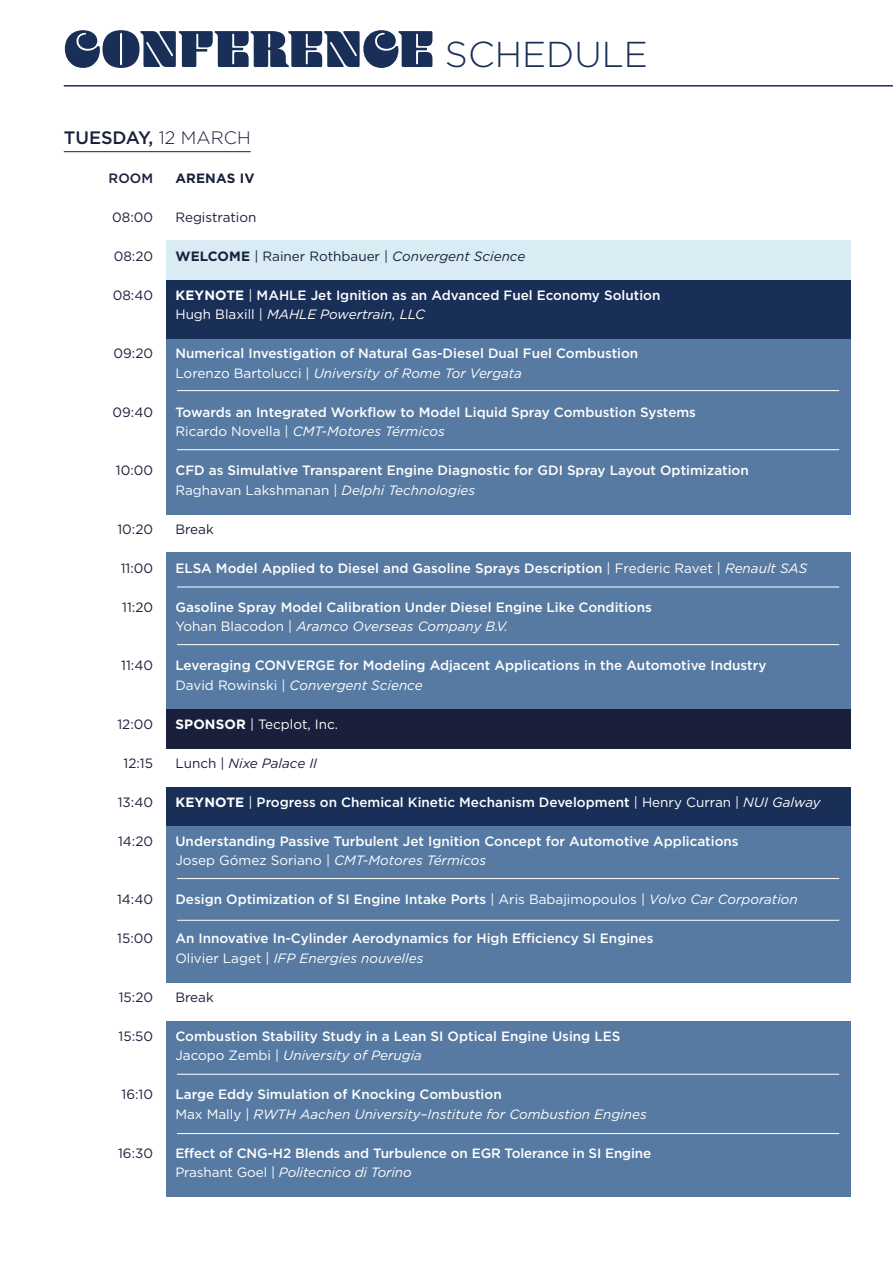
<style>
.page{position:relative;width:893px;height:1263px;background:#fff}
.page>*{position:absolute;margin:0;border:0;box-sizing:border-box;transform-origin:0 0}
.t1{font:900 54px "Blenny";color:#192f58}
.t2{font:500 18px "Gotham";color:#1a203c}
.t3{font:500 13.5px/19.5px "Gotham";color:#fff}
.t4{font:13.5px "Gotham";color:#1a203c}
.t5{font:italic 13.5px/19.5px "Gotham";color:#fff}
.t6{font:13.5px "Gotham";color:#fff}
.t7{font:italic 13.5px "Gotham";color:#1a203c}
.t8{font:700 13.5px "Gotham";letter-spacing:.01em;color:#1a203c}
.t9{font:500 13.5px "Gotham";color:#1a203c}
.s1{font-family:"Gotham";font-weight:300;font-size:36px}
.s2{font-weight:300}
.s3{font-weight:700}
.s4{font-style:italic}
.s5{font-weight:400}
.s6{font-weight:400;font-style:italic}
.s7{font-style:normal}
.s8{font-weight:500;font-style:normal}
</style>
<div class="page">
<div style="left:166px;top:280px;width:684px;height:59px;background:#192f58"></div>
<div style="left:166px;top:787px;width:684px;height:39px;background:#192f58"></div>
<div style="left:166px;top:709px;width:684px;height:39px;background:#1a203c"></div>
<div style="left:166px;top:339px;width:684px;height:175px;background:#577aa3"></div>
<div style="left:166px;top:553px;width:684px;height:156px;background:#577aa3"></div>
<div style="left:166px;top:826px;width:684px;height:156px;background:#577aa3"></div>
<div style="left:166px;top:1021px;width:684px;height:176px;background:#577aa3"></div>
<div style="left:166px;top:241px;width:684px;height:39px;background:#d9ecf3"></div>
<hr style="left:177px;top:390px;width:662px;height:1px;background:#fff">
<hr style="left:177px;top:587px;width:662px;height:1px;background:#fff">
<hr style="left:177px;top:878px;width:662px;height:1px;background:#fff">
<hr style="left:177px;top:920px;width:662px;height:1px;background:#fff">
<hr style="left:177px;top:1074px;width:662px;height:1px;background:#fff">
<hr style="left:177px;top:1133px;width:662px;height:1px;background:#fff">
<hr style="left:177px;top:449px;width:662px;height:1px;background:#fff">
<hr style="left:177px;top:644px;width:662px;height:1px;background:#fff">
<hr style="left:64px;top:151px;width:187px;height:1px;background:#1a203c">
<hr style="left:64px;top:85px;width:829px;height:2px;background:#192f58">
<h1 class="t1" style="left:64px;top:17px;width:586px">CONFERENCE <span class="s1">SCHEDULE</span></h1>
<h2 class="t2" style="left:64px;top:125px;width:189px">TUESDAY, <span class="s2">12 MARCH</span></h2>
<p class="t9" style="left:109px;top:169px;width:46px">ROOM</p>
<p class="t4" style="left:112px;top:208px;width:42px">08:00</p>
<p class="t4" style="left:114px;top:247px;width:41px">08:20</p>
<p class="t4" style="left:113px;top:286px;width:42px">08:40</p>
<p class="t4" style="left:114px;top:345px;width:41px">09:20</p>
<p class="t4" style="left:113px;top:403px;width:42px">09:40</p>
<p class="t4" style="left:116px;top:462px;width:39px">10:00</p>
<p class="t4" style="left:117px;top:520px;width:37px">10:20</p>
<p class="t4" style="left:121px;top:559px;width:34px">11:00</p>
<p class="t4" style="left:122px;top:598px;width:32px">11:20</p>
<p class="t4" style="left:121px;top:657px;width:33px">11:40</p>
<p class="t4" style="left:117px;top:715px;width:37px">12:00</p>
<p class="t4" style="left:124px;top:754px;width:31px">12:15</p>
<p class="t4" style="left:118px;top:793px;width:37px">13:40</p>
<p class="t4" style="left:118px;top:832px;width:37px">14:20</p>
<p class="t4" style="left:117px;top:891px;width:38px">14:40</p>
<p class="t4" style="left:117px;top:930px;width:37px">15:00</p>
<p class="t4" style="left:119px;top:988px;width:36px">15:20</p>
<p class="t4" style="left:119px;top:1027px;width:36px">15:50</p>
<p class="t4" style="left:122px;top:1086px;width:33px">16:10</p>
<p class="t4" style="left:118px;top:1144px;width:36px">16:30</p>
<p class="t8" style="left:175px;top:169px;width:81px">ARENAS IV</p>
<p class="t4" style="left:175px;top:208px;width:83px">Registration</p>
<p class="t4" style="left:175px;top:247px;width:351px"><span class="s3">WELCOME</span> | Rainer Rothbauer | <span class="s4">Convergent Science</span></p>
<p class="t3" style="left:175px;top:285px;width:487px"><span class="s3">KEYNOTE</span> <span class="s5">|</span> MAHLE Jet Ignition as an Advanced Fuel Economy Solution<br><span class="s5">Hugh Blaxill |</span> <span class="s6">MAHLE Powertrain, LLC</span></p>
<p class="t3" style="left:175px;top:343px;width:464px">Numerical Investigation of Natural Gas-Diesel Dual Fuel Combustion<br><span class="s5">Lorenzo Bartolucci |</span> <span class="s6">University of Rome Tor Vergata</span></p>
<p class="t3" style="left:175px;top:402px;width:522px">Towards an Integrated Workflow to Model Liquid Spray Combustion Systems<br><span class="s5">Ricardo Novella |</span> <span class="s6">CMT-Motores Térmicos</span></p>
<p class="t3" style="left:175px;top:460px;width:575px">CFD as Simulative Transparent Engine Diagnostic for GDI Spray Layout Optimization<br><span class="s5">Raghavan Lakshmanan |</span> <span class="s6">Delphi Technologies</span></p>
<p class="t4" style="left:175px;top:520px;width:40px">Break</p>
<p class="t3" style="left:175px;top:558px;width:633px">ELSA Model Applied to Diesel and Gasoline Sprays Description <span class="s5">| Frederic Ravet |</span> <span class="s6">Renault SAS</span></p>
<p class="t3" style="left:175px;top:597px;width:478px">Gasoline Spray Model Calibration Under Diesel Engine Like Conditions<br><span class="s5">Yohan Blacodon |</span> <span class="s6">Aramco Overseas Company B.V.</span></p>
<p class="t3" style="left:175px;top:655px;width:592px">Leveraging CONVERGE for Modeling Adjacent Applications in the Automotive Industry<br><span class="s5">David Rowinski |</span> <span class="s6">Convergent Science</span></p>
<p class="t6" style="left:175px;top:715px;width:164px"><span class="s3">SPONSOR</span> | Tecplot, Inc.</p>
<p class="t7" style="left:175px;top:754px;width:143px"><span class="s7">Lunch |</span> Nixe Palace II</p>
<p class="t3" style="left:175px;top:792px;width:647px"><span class="s3">KEYNOTE</span> <span class="s5">|</span> Progress on Chemical Kinetic Mechanism Development <span class="s5">| Henry Curran |</span> <span class="s6">NUI Galway</span></p>
<p class="t3" style="left:175px;top:831px;width:565px">Understanding Passive Turbulent Jet Ignition Concept for Automotive Applications<br><span class="s5">Josep Gómez Soriano |</span> <span class="s6">CMT-Motores Térmicos</span></p>
<p class="t3" style="left:175px;top:889px;width:624px">Design Optimization of SI Engine Intake Ports <span class="s5">| Aris Babajimopoulos |</span> <span class="s6">Volvo Car Corporation</span></p>
<p class="t3" style="left:175px;top:928px;width:480px">An Innovative In-Cylinder Aerodynamics for High Efficiency SI Engines<br><span class="s5">Olivier Laget |</span> <span class="s6">IFP Energies nouvelles</span></p>
<p class="t4" style="left:175px;top:988px;width:40px">Break</p>
<p class="t3" style="left:175px;top:1026px;width:446px">Combustion Stability Study in a Lean SI Optical Engine Using LES<br><span class="s5">Jacopo Zembi |</span> <span class="s6">University of Perugia</span></p>
<p class="t5" style="left:175px;top:1084px;width:473px"><span class="s8">Large Eddy Simulation of Knocking Combustion<br></span><span class="s7">Max Mally |</span> RWTH Aachen University–Institute for Combustion Engines</p>
<p class="t3" style="left:175px;top:1143px;width:477px">Effect of CNG-H2 Blends and Turbulence on EGR Tolerance in SI Engine<br><span class="s5">Prashant Goel |</span> <span class="s6">Politecnico di Torino</span></p>
</div>
